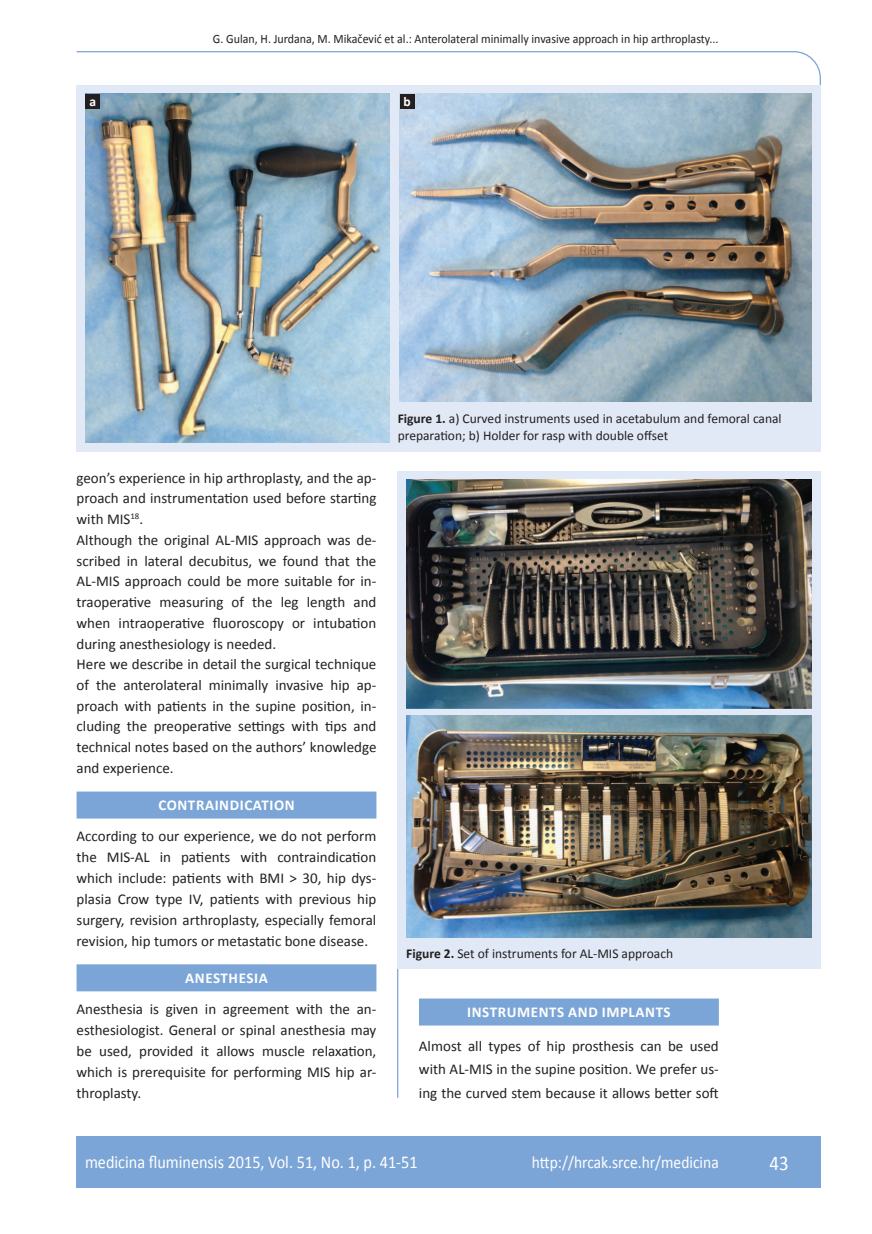
<style>
.page{position:relative;width:872px;height:1234px;background:#fff}
.page>*{position:absolute;margin:0;border:0;box-sizing:border-box;transform-origin:0 0}
.t1{font:21px "Calibri";color:#fff;scale:.9 1}
.t2{font:18px "Calibri";color:#fff;scale:.9 1}
.t3{font:17.25px "Calibri";color:#fff;scale:.9 1}
.t4{font:15px/20.7px "Calibri";color:#231f20;text-align:justify}
.t5{font:700 15px "Calibri";letter-spacing:.04em;color:#fff}
.t6{font:13.5px/16.5px "Calibri";color:#231f20}
.t7{font:700 13.5px "Calibri";color:#fff}
.t8{font:12.75px "Calibri";color:#231f20;scale:.94 1}
.s1{font-weight:700}
</style>
<div class="page">
<svg style="left:76px;top:51px;width:745px;height:275px"></svg>
<hr style="left:397px;top:968px;width:1px;height:129px;background:#7ca5d7">
<div style="left:77px;top:1135px;width:744px;height:51px;background:#7ca5d7"></div>
<div style="left:77px;top:85px;width:744px;height:366px;background:#e1e9f6"></div>
<img style="left:85px;top:94px;width:304px;height:348px">
<img style="left:399px;top:94px;width:413px;height:307px">
<div style="left:398px;top:471px;width:422px;height:497px;background:#e1e9f6"></div>
<img style="left:406px;top:480px;width:405px;height:457px">
<div style="left:77px;top:791px;width:299px;height:27px;background:#7ca5d7"></div>
<div style="left:77px;top:964px;width:299px;height:27px;background:#7ca5d7"></div>
<div style="left:419px;top:998px;width:300px;height:27px;background:#7ca5d7"></div>
<div style="left:85px;top:94px;width:15px;height:14px;background:#231f20"></div>
<div style="left:400px;top:94px;width:15px;height:14px;background:#231f20"></div>
<p class="t8" style="left:213px;top:30px;width:539px">G. Gulan, H. Jurdana, M. Mikačević et al.: Anterolateral minimally invasive approach in hip arthroplasty...</p>
<p class="t7" style="left:90px;top:93px;width:8px">A</p>
<p class="t7" style="left:404px;top:93px;width:9px">B</p>
<p class="t6" style="left:398px;top:409px;width:385px"><span class="s1">FIGURE 1.</span> a) Curved instruments used in acetabulum and femoral canal preparation; b) Holder for rasp with double offset</p>
<p class="t4" style="left:77px;top:466px;width:301px;text-align:left">geon’s experience in hip arthroplasty, and the ap&shy;proach and instrumentation used before starting with MIS<sup>18</sup>.<br>Although the original AL-MIS approach was de&shy;scribed in lateral decubitus, we found that the AL-MIS approach could be more suitable for in&shy;traoperative measuring of the leg length and when intraoperative fluoroscopy or intubation during anesthesiology is needed.<br>Here we describe in detail the surgical technique of the anterolateral minimally invasive hip ap&shy;proach with patients in the supine position, in&shy;cluding the preoperative settings with tips and technical notes based on the authors’ knowledge and experience.</p>
<p class="t5" style="left:158px;top:795px;width:138px">CONTRAI NDICATION</p>
<p class="t4" style="left:77px;top:824px;width:301px">According to our experience, we do not perform the MIS-AL in patients with contraindication which include: patients with BMI &gt; 30, hip dys&shy;plasia Crow type IV, patients with previous hip surgery, revision arthroplasty, especially femoral revision, hip tumors or metastatic bone disease.</p>
<p class="t5" style="left:185px;top:968px;width:77px">ANESTHESIA</p>
<p class="t4" style="left:77px;top:997px;width:301px">Anesthesia is given in agreement with the an&shy;esthesiologist. General or spinal anesthesia may be used, provided it allows muscle relaxation, which is prerequisite for performing MIS hip ar&shy;throplasty.</p>
<p class="t5" style="left:467px;top:1002px;width:205px">INSTRUMENTS AND IMPLANTS</p>
<p class="t6" style="left:406px;top:944px;width:268px"><span class="s1">FIGURE 2.</span> Set of instruments for AL-MIS approach</p>
<p class="t4" style="left:419px;top:1032px;width:301px;line-height:23.7px">Almost all types of hip prosthesis can be used with AL-MIS in the supine position. We prefer us&shy;ing the curved stem because it allows better soft</p>
<p class="t2" style="left:85px;top:1150px;width:371px">medicina fluminensis 2015, Vol. 51, No. 1, p. 41-51</p>
<p class="t3" style="left:532px;top:1151px;width:209px">http://hrcak.srce.hr/medicina</p>
<h1 class="t1" style="left:769px;top:1149px;width:23px">43</h1>
</div>
